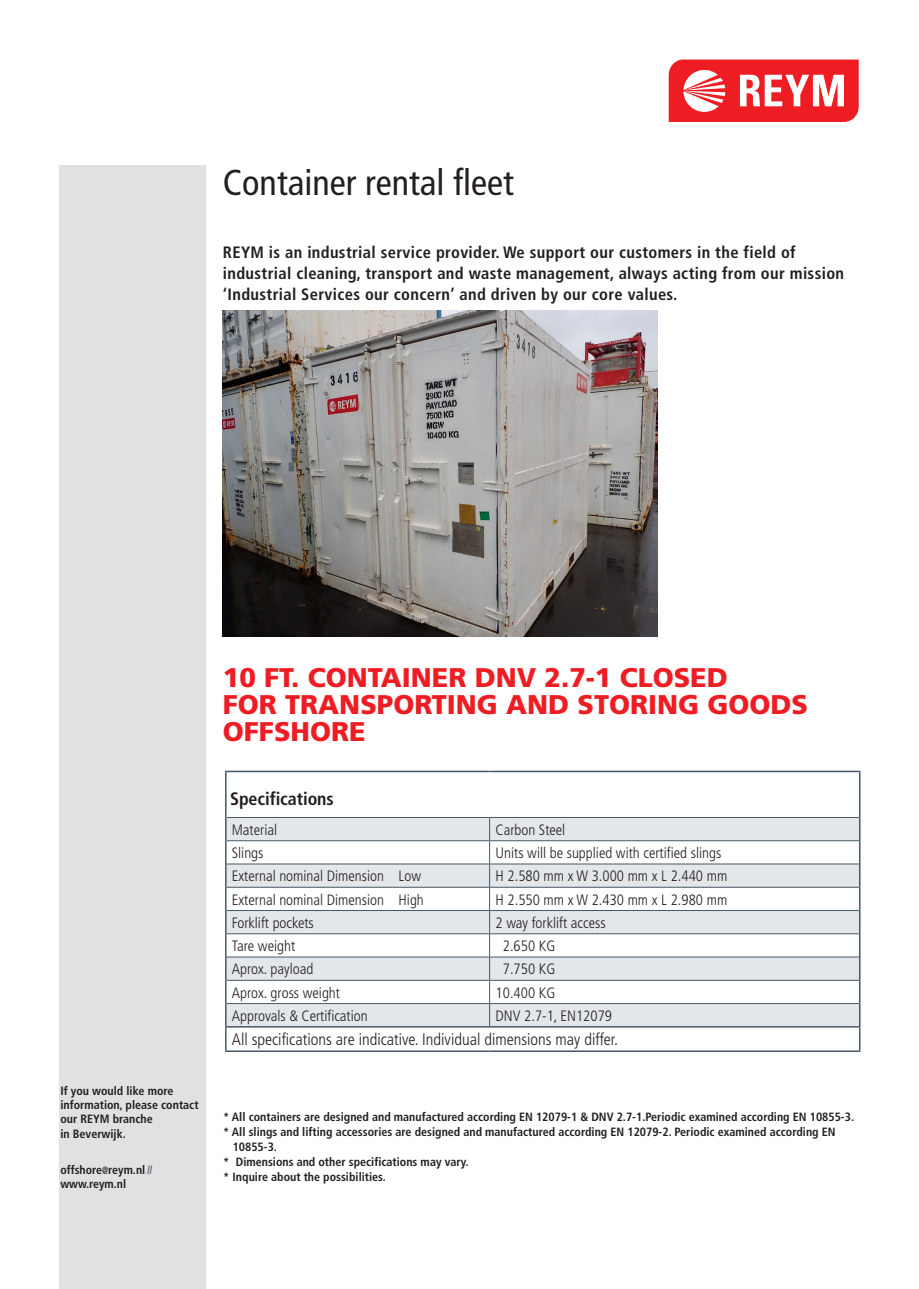
<style>
.page{position:relative;width:919px;height:1289px;background:#fff}
.page>*{position:absolute;margin:0;border:0;box-sizing:border-box;transform-origin:0 0}
.Titel{font:condensed 36px "Frutiger";color:#231f20}
.t1{font:900 27px "Frutiger";color:#ee1d23}
.Bodytekst{font:700 condensed 18px "Frutiger";letter-spacing:-.005em;color:#231f20}
.t2{font:700 condensed 16.5px/21px "Frutiger";letter-spacing:.02em;color:#231f20}
.t3{font:300 condensed 16.5px "Frutiger";color:#231f20}
.t4{font:300 condensed 15px "Frutiger";color:#231f20}
.t5{font:700 condensed 12px/14.4px "Frutiger";color:#231f20}
.s1{font-size:10.5px}
.s2{color:#30343e}
</style>
<div class="page">
<div style="left:60px;top:166px;width:146px;height:1122px;background:#e1e1e3"></div>
<svg style="left:226px;top:818px;width:632px;height:208px;fill:#e4e7ea"></svg>
<hr style="left:226px;top:817px;width:263px;height:1px;background:#475865">
<hr style="left:489px;top:817px;width:369px;height:1px;background:#475865">
<hr style="left:226px;top:840px;width:263px;height:1px;background:#475865">
<hr style="left:489px;top:840px;width:369px;height:1px;background:#475865">
<hr style="left:226px;top:863px;width:263px;height:1px;background:#475865">
<hr style="left:489px;top:863px;width:369px;height:1px;background:#475865">
<hr style="left:226px;top:886px;width:263px;height:1px;background:#475865">
<hr style="left:489px;top:886px;width:369px;height:1px;background:#475865">
<hr style="left:226px;top:910px;width:263px;height:1px;background:#475865">
<hr style="left:489px;top:910px;width:369px;height:1px;background:#475865">
<hr style="left:226px;top:933px;width:263px;height:1px;background:#475865">
<hr style="left:489px;top:933px;width:369px;height:1px;background:#475865">
<hr style="left:226px;top:956px;width:263px;height:1px;background:#475865">
<hr style="left:489px;top:956px;width:369px;height:1px;background:#475865">
<hr style="left:226px;top:979px;width:263px;height:1px;background:#475865">
<hr style="left:489px;top:979px;width:369px;height:1px;background:#475865">
<hr style="left:226px;top:1003px;width:263px;height:1px;background:#475865">
<hr style="left:489px;top:1003px;width:369px;height:1px;background:#475865">
<svg style="left:489px;top:817px;width:1px;height:209px"></svg>
<hr style="left:225px;top:770px;width:264px;height:2px;background:#475865">
<hr style="left:225px;top:772px;width:1px;height:45px;background:#475865">
<hr style="left:489px;top:770px;width:371px;height:2px;background:#475865">
<hr style="left:858px;top:772px;width:2px;height:45px;background:#475865">
<hr style="left:858px;top:817px;width:2px;height:23px;background:#475865">
<hr style="left:858px;top:840px;width:2px;height:24px;background:#475865">
<hr style="left:858px;top:864px;width:2px;height:23px;background:#475865">
<hr style="left:858px;top:887px;width:2px;height:23px;background:#475865">
<hr style="left:858px;top:910px;width:2px;height:23px;background:#475865">
<hr style="left:858px;top:933px;width:2px;height:24px;background:#475865">
<hr style="left:858px;top:957px;width:2px;height:23px;background:#475865">
<hr style="left:858px;top:980px;width:2px;height:23px;background:#475865">
<hr style="left:858px;top:1003px;width:2px;height:23px;background:#475865">
<hr style="left:225px;top:1026px;width:264px;height:1px;background:#475865">
<svg style="left:225px;top:817px;width:1px;height:233px"></svg>
<hr style="left:489px;top:1026px;width:371px;height:1px;background:#475865">
<hr style="left:858px;top:1027px;width:2px;height:23px;background:#475865">
<hr style="left:225px;top:1050px;width:264px;height:1px;background:#475865">
<hr style="left:489px;top:1050px;width:371px;height:1px;background:#475865">
<img style="left:223px;top:311px;width:434px;height:325px">
<svg style="left:668px;top:60px;width:190px;height:62px"></svg>
<p class="Titel" style="left:223px;top:162px;width:292px">Container rental fleet</p>
<p class="t2" style="left:223px;top:242px;width:574px">REYM is an industrial service provider. We support our customers in the field of</p>
<p class="t2" style="left:223px;top:263px;width:622px">industrial cleaning, transport and waste management, always acting from our mission ‘Industrial Services our concern’ and driven by our core values.</p>
<p class="t5" style="left:60px;top:1083px;width:140px">If you would like more information, please contact our REYM branche<br>in Beverwijk.</p>
<p class="t5" style="left:60px;top:1162px;width:93px">offshore<span class="s1">@</span>reym.nl <span class="s2">// </span>www.reym.nl</p>
<p class="t1" style="left:223px;top:661px;width:506px">10 FT. CONTAINER DNV 2.7-1 CLOSED</p>
<p class="t1" style="left:223px;top:688px;width:586px">FOR TRANSPORTING AND STORING GOODS</p>
<p class="t1" style="left:223px;top:715px;width:144px">OFFSHORE</p>
<p class="Bodytekst" style="left:230px;top:787px;width:105px">Specifications</p>
<p class="t4" style="left:232px;top:821px;width:47px">Material</p>
<p class="t4" style="left:495px;top:821px;width:71px">Carbon Steel</p>
<p class="t4" style="left:232px;top:844px;width:33px">Slings</p>
<p class="t4" style="left:495px;top:844px;width:227px">Units will be supplied with certified slings</p>
<p class="t4" style="left:232px;top:867px;width:191px">External nominal Dimension Low</p>
<p class="t4" style="left:495px;top:867px;width:233px">H 2.580 mm x W 3.000 mm x L 2.440 mm</p>
<p class="t4" style="left:232px;top:890px;width:193px">External nominal Dimension High</p>
<p class="t4" style="left:495px;top:890px;width:233px">H 2.550 mm x W 2.430 mm x L 2.980 mm</p>
<p class="t4" style="left:232px;top:914px;width:83px">Forklift pockets</p>
<p class="t4" style="left:495px;top:914px;width:111px">2 way forklift access</p>
<p class="t4" style="left:232px;top:937px;width:65px">Tare weight</p>
<p class="t4" style="left:503px;top:937px;width:54px">2.650 KG</p>
<p class="t4" style="left:232px;top:960px;width:83px">Aprox. payload</p>
<p class="t4" style="left:503px;top:960px;width:54px">7.750 KG</p>
<p class="t4" style="left:232px;top:983px;width:110px">Aprox. gross weight</p>
<p class="t4" style="left:495px;top:983px;width:61px">10.400 KG</p>
<p class="t4" style="left:232px;top:1007px;width:137px">Approvals &amp; Certification</p>
<p class="t4" style="left:495px;top:1007px;width:118px">DNV 2.7-1, EN12079</p>
<p class="t3" style="left:232px;top:1030px;width:387px">All specifications are indicative. Individual dimensions may differ.</p>
<p class="t5" style="left:223px;top:1110px;width:632px">* All containers are designed and manufactured according EN 12079-1 &amp; DNV 2.7-1.Periodic examined according EN 10855-3.</p>
<p class="t5" style="left:223px;top:1125px;width:613px">* All slings and lifting accessories are designed and manufactured according EN 12079-2. Periodic examined according EN</p>
<p class="t5" style="left:233px;top:1140px;width:46px">10855-3.</p>
<p class="t5" style="left:223px;top:1155px;width:247px">* Dimensions and other specifications may vary.</p>
<p class="t5" style="left:223px;top:1170px;width:164px">* Inquire about the possibilities.</p>
</div>
